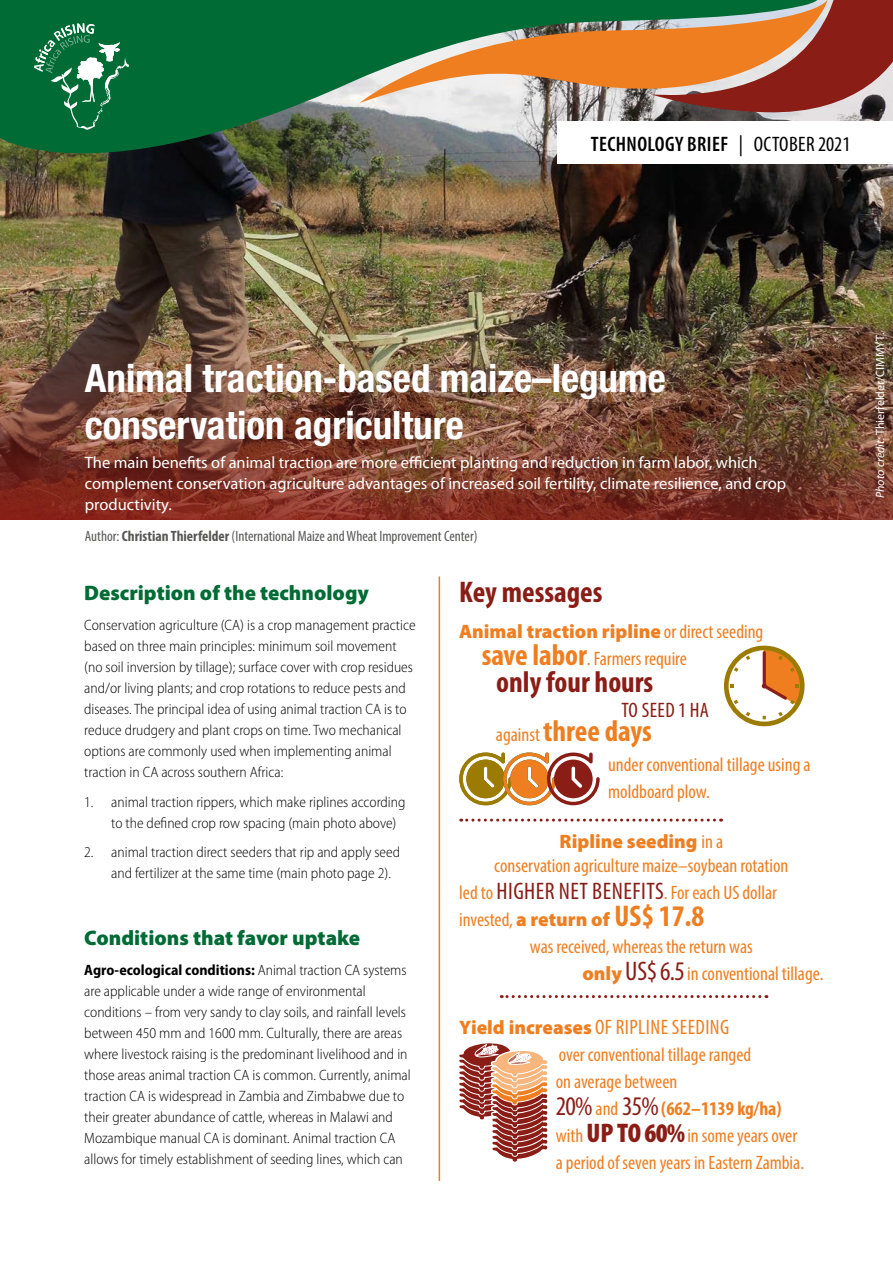
<style>
.page{position:relative;width:893px;height:1263px;background:#fff}
.page>*{position:absolute;margin:0;border:0;box-sizing:border-box;transform-origin:0 0}
.t1{font:700 condensed 39px/46.8px "Helvetica Neue LT Std";color:#fff}
.km-basic_text{font:700 condensed 30px "Myriad Pro";color:#ef7e20}
.km-basic_text-2{font:700 condensed 30px "Myriad Pro";color:#8a1d16}
.key_messages-heading{font:700 condensed 30px "Myriad Pro";color:#8a1d16}
.heading_level2{font:900 21px "Myriad Pro";color:#006b35}
.km-basic_text-3{font:condensed 21px "Myriad Pro";letter-spacing:.02em;color:#ef7e20}
.body_text{font:600 condensed 21px "Myriad Pro";letter-spacing:.02em;color:#000}
.km-basic_text-4{font:condensed 21px "Myriad Pro";letter-spacing:.02em;color:#8a1d16}
.km-basic_text-5{font:condensed 19.5px/27px "Myriad Pro";color:#ef7e20}
.km-basic_text-6{font:900 19.5px "Myriad Pro";color:#ef7e20}
.km-basic_text-7{font:700 condensed 19.5px "Myriad Pro";color:#ef7e20}
.intro_para{font:16.5px/21px "Myriad Pro";color:#fff}
.body_text-2{font:300 semi-condensed 15px/21px "Myriad Pro";color:#000}
.authors{font:condensed 15px "Myriad Pro";color:#575756}
.photo_credit{font:12px "Myriad Pro";color:#fff}
.s1{font-weight:400}
.s2{font-weight:700}
.s3{font-weight:400;font-stretch:condensed}
.s4{font-weight:700;font-size:30px}
.s5{font-weight:400;font-size:19.5px}
.s6{font-weight:900;font-stretch:normal}
.s7{font-size:24px;color:#8a1d16}
.s8{font-size:27px;color:#8a1d16}
.s9{font-weight:900;font-stretch:normal;font-size:19.5px}
.s10{font-weight:400;font-size:27px;color:#8a1d16}
.s11{font-weight:900;font-size:27px;color:#8a1d16}
.s12{font-style:italic}
</style>
<div class="page">
<hr style="left:439px;top:576px;width:1px;height:605px;background:#ef7e20">
<img style="left:0;top:115px;width:893px;height:404px">
<div style="left:558px;top:122px;width:335px;height:42px;background:#fff"></div>
<img style="left:0;top:0;width:829px;height:198px">
<svg style="left:360px;top:0;width:290px;height:103px;background:#8b8e5b"></svg>
<svg style="left:650px;top:0;width:243px;height:115px;background:#a66544"></svg>
<svg style="left:34px;top:23px;width:95px;height:107px;background:#278154"></svg>
<svg style="left:461px;top:819px;width:253px;height:3px"></svg>
<svg style="left:501px;top:995px;width:259px;height:3px"></svg>
<svg style="left:459px;top:1043px;width:88px;height:118px"></svg>
<svg style="left:724px;top:645px;width:81px;height:82px"></svg>
<svg style="left:459px;top:752px;width:141px;height:53px"></svg>
<p class="body_text" style="left:591px;top:131px;width:261px">TECHNOLOGY BRIEF <span class="s1">| OCTOBER 2021</span></p>
<p class="t1" style="left:85px;top:354px;width:582px">Animal traction-based maize–legume conservation agriculture</p>
<p class="intro_para" style="left:85px;top:452px;width:703px">The main benefits of animal traction are more efficient planting and reduction in farm labor, which complement conservation agriculture advantages of increased soil fertility, climate resilience, and crop productivity.</p>
<p class="authors" style="left:85px;top:527px;width:394px">Author: <span class="s2">Christian Thierfelder</span> (International Maize and Wheat Improvement Center)</p>
<p class="key_messages-heading" style="left:459px;top:573px;width:145px">Key messages</p>
<p class="km-basic_text-6" style="left:459px;top:618px;width:306px">Animal traction ripline <span class="s3">or direct seeding</span></p>
<p class="km-basic_text-5" style="left:482px;top:645px;width:207px"><span class="s4">save labor</span>. Farmers require</p>
<p class="km-basic_text-2" style="left:496px;top:663px;width:159px">only four hours</p>
<p class="km-basic_text-4" style="left:621px;top:697px;width:89px">TO SEED 1 HA</p>
<p class="km-basic_text" style="left:496px;top:712px;width:157px"><span class="s5">against</span> three days</p>
<p class="km-basic_text-5" style="left:608px;top:751px;width:204px">under conventional tillage using a moldboard plow.</p>
<p class="km-basic_text-5" style="left:494px;top:830px;width:296px;line-height:23.4px;text-align:center"><span class="s6">Ripline seeding</span> in a<br>conservation agriculture maize–soybean rotation</p>
<p class="km-basic_text-5" style="left:459px;top:879px;width:319px">led to <span class="s7">HIGHER NET BENEFITS</span>. For each US dollar invested, <span class="s6">a return of</span> <span class="s4">US$ 17.8</span></p>
<p class="km-basic_text-5" style="left:530px;top:933px;width:224px">was received, whereas the return was</p>
<p class="km-basic_text-5" style="left:582px;top:960px;width:242px"><span class="s6">only</span> <span class="s8">US$ 6.5</span>in conventional tillage.</p>
<p class="km-basic_text-3" style="left:459px;top:1014px;width:272px"><span class="s9">Yield increases</span> OF RIPLINE SEEDING</p>
<p class="km-basic_text-5" style="left:559px;top:1041px;width:194px">over conventional tillage ranged</p>
<p class="km-basic_text-5" style="left:556px;top:1068px;width:123px">on average between</p>
<p class="km-basic_text-7" style="left:556px;top:1096px;width:227px"><span class="s10">20%</span><span class="s1">and</span> <span class="s10">35%</span>(662–1139 kg/ha)</p>
<p class="km-basic_text-5" style="left:556px;top:1122px;width:243px">with <span class="s11">UP TO 60%</span> in some years over</p>
<p class="km-basic_text-5" style="left:556px;top:1149px;width:250px">a period of seven years in Eastern Zambia.</p>
<p class="heading_level2" style="left:84px;top:579px;width:286px">Description of the technology</p>
<p class="body_text-2" style="left:84px;top:615px;width:333px">Conservation agriculture (CA) is a crop management practice based on three main principles: minimum soil movement (no soil inversion by tillage); surface cover with crop residues and/or living plants; and crop rotations to reduce pests and diseases. The principal idea of using animal traction CA is to reduce drudgery and plant crops on time. Two mechanical options are commonly used when implementing animal traction in CA across southern Africa:</p>
<p class="body_text-2" style="left:111px;top:791px;width:296px;text-indent:-27px">1. animal traction rippers, which make riplines according to the defined crop row spacing (main photo above)</p>
<p class="body_text-2" style="left:111px;top:842px;width:290px;text-indent:-27px">2. animal traction direct seeders that rip and apply seed and fertilizer at the same time (main photo page 2).</p>
<p class="heading_level2" style="left:84px;top:924px;width:277px">Conditions that favor uptake</p>
<p class="body_text-2" style="left:84px;top:960px;width:328px"><span class="s2">Agro-ecological conditions:</span> Animal traction CA systems are applicable under a wide range of environmental conditions – from very sandy to clay soils, and rainfall levels between 450 mm and 1600 mm. Culturally, there are areas where livestock raising is the predominant livelihood and in those areas animal traction CA is common. Currently, animal traction CA is widespread in Zambia and Zimbabwe due to their greater abundance of cattle, whereas in Malawi and Mozambique manual CA is dominant. Animal traction CA allows for timely establishment of seeding lines, which can</p>
<p class="photo_credit" style="left:873px;top:498px;width:167px;rotate:-90deg"><span class="s12">Photo credit:</span> Thierfelder/CIMMYT.</p>
</div>
